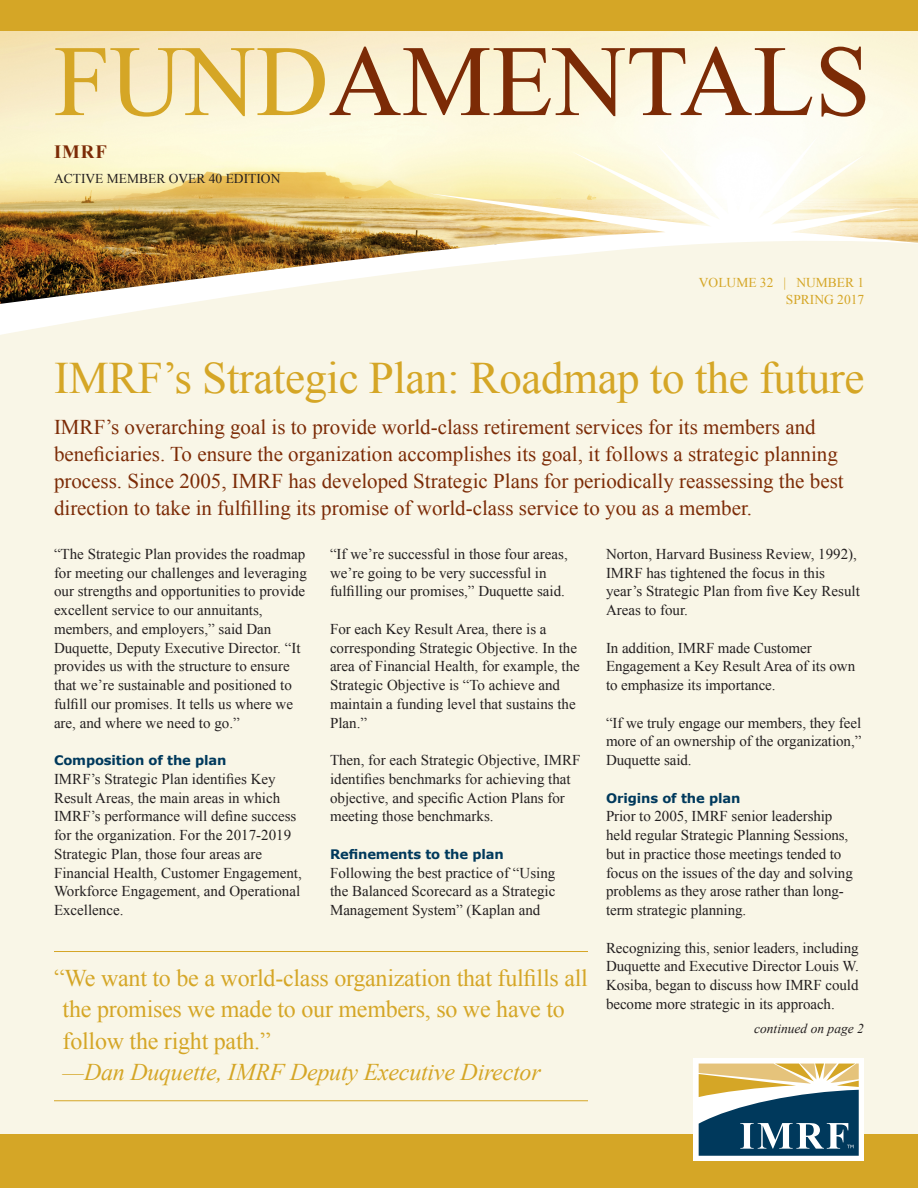
<style>
.page{position:relative;width:918px;height:1188px;background:#fff}
.page>*{position:absolute;margin:0;border:0;box-sizing:border-box;transform-origin:0 0}
.t1{font:101.1px "Times New Roman";color:#7c2b06}
.t2{font:45px "Times New Roman";letter-spacing:-.01em;color:#d5a626}
.Pull_quote_-_Yellow{font:24px/31.5px "Times New Roman";letter-spacing:-.01em;color:#d5a626}
.t3{font:21px/27px "Times New Roman";color:#7c2b06}
.t4{font:700 18.75px "Times New Roman";color:#7c2b06}
.Story_Text{font:15px/18.8px "Times New Roman";color:#231f20}
.t5{font:13.5px "Times New Roman";color:#d5a626}
.t6{font:13.5px "Times New Roman";color:#231f20}
.t7{font:italic 13.5px "Times New Roman";color:#231f20}
.Subhead_-_Dark_Blue{font:700 13.2px "Verdana";letter-spacing:-.01em;color:#00395c}
.s1{color:#d5a626}
.s2{font-style:italic}
</style>
<div class="page">
<div style="left:0;top:1134px;width:918px;height:54px;background:#d5a626"></div>
<img style="left:0;top:30px;width:918px;height:202px">
<div style="left:0;top:232px;width:918px;height:902px;background:#f9f6e7"></div>
<div style="left:0;top:0;width:918px;height:30px;background:#d5a626"></div>
<div style="left:693px;top:1058px;width:171px;height:103px;background:#fff"></div>
<svg style="left:699px;top:1064px;width:160px;height:92px"></svg>
<hr style="left:54px;top:951px;width:534px;height:1px;background:#d5a626">
<hr style="left:54px;top:1100px;width:534px;height:1px;background:#d5a626">
<p class="t1" style="left:54px;top:13px;width:819px"><span class="s1">FUND</span>AMENTALS</p>
<p class="t4" style="left:54px;top:139px;width:54px">IMRF</p>
<p class="t6" style="left:54px;top:170px;width:228px">ACTIVE MEMBER OVER 40 EDITION</p>
<p class="t5" style="left:699px;top:274px;width:167px">VOLUME 32 | NUMBER 1</p>
<p class="t5" style="left:786px;top:290px;width:80px">SPRING 2017</p>
<p class="t2" style="left:54px;top:348px;width:812px">IMRF’s Strategic Plan: Roadmap to the future</p>
<p class="t3" style="left:54px;top:414px;width:791px">IMRF’s overarching goal is to provide world-class retirement services for its members and beneficiaries. To ensure the organization accomplishes its goal, it follows a strategic planning process. Since 2005, IMRF has developed Strategic Plans for periodically reassessing the best direction to take in fulfilling its promise of world-class service to you as a member.</p>
<p class="Story_Text" style="left:54px;top:544px;width:254px">“The Strategic Plan provides the roadmap for meeting our challenges and leveraging our strengths and opportunities to provide excellent service to our annuitants, members, and employers,” said Dan Duquette, Deputy Executive Director. “It provides us with the structure to ensure that we’re sustainable and positioned to fulfill our promises. It tells us where we are, and where we need to go.”</p>
<p class="Subhead_-_Dark_Blue" style="left:54px;top:751px;width:174px">Composition of the plan</p>
<p class="Story_Text" style="left:54px;top:769px;width:249px">IMRF’s Strategic Plan identifies Key Result Areas, the main areas in which IMRF’s performance will define success for the organization. For the 2017-2019<br>Strategic Plan, those four areas are Financial Health, Customer Engagement, Workforce Engagement, and Operational Excellence.</p>
<p class="Story_Text" style="left:330px;top:544px;width:239px">“If we’re successful in those four areas, we’re going to be very successful in fulfilling our promises,” Duquette said.</p>
<p class="Story_Text" style="left:330px;top:619px;width:251px">For each Key Result Area, there is a corresponding Strategic Objective. In the area of Financial Health, for example, the Strategic Objective is “To achieve and maintain a funding level that sustains the Plan.”</p>
<p class="Story_Text" style="left:330px;top:751px;width:252px">Then, for each Strategic Objective, IMRF identifies benchmarks for achieving that objective, and specific Action Plans for meeting those benchmarks.</p>
<p class="Subhead_-_Dark_Blue" style="left:330px;top:845px;width:175px">Refinements to the plan</p>
<p class="Story_Text" style="left:330px;top:863px;width:227px;text-align:justify">Following the best practice of “Using the Balanced Scorecard as a Strategic Management System” (Kaplan and</p>
<p class="Pull_quote_-_Yellow" style="left:63px;top:961px;width:527px;text-indent:-9px">“We want to be a world-class organization that fulfills all the promises we made to our members, so we have to follow the right path.”<br><span class="s2">—Dan Duquette, IMRF Deputy Executive Director</span></p>
<p class="Story_Text" style="left:606px;top:544px;width:255px">Norton, Harvard Business Review, 1992), IMRF has tightened the focus in this year’s Strategic Plan from five Key Result Areas to four.</p>
<p class="Story_Text" style="left:606px;top:638px;width:251px">In addition, IMRF made Customer<br>Engagement a Key Result Area of its own to emphasize its importance.</p>
<p class="Story_Text" style="left:606px;top:713px;width:257px;text-align:justify">“If we truly engage our members, they feel more of an ownership of the organization,” Duquette said.</p>
<p class="Subhead_-_Dark_Blue" style="left:606px;top:789px;width:136px">Origins of the plan</p>
<p class="Story_Text" style="left:606px;top:807px;width:248px">Prior to 2005, IMRF senior leadership held regular Strategic Planning Sessions, but in practice those meetings tended to focus on the issues of the day and solving problems as they arose rather than long&shy;term strategic planning.</p>
<p class="Story_Text" style="left:606px;top:938px;width:254px;text-align:justify">Recognizing this, senior leaders, including Duquette and Executive Director Louis W.<br>Kosiba, began to discuss how IMRF could become more strategic in its approach.</p>
<p class="t7" style="left:754px;top:1019px;width:111px">continued on page 2</p>
</div>
